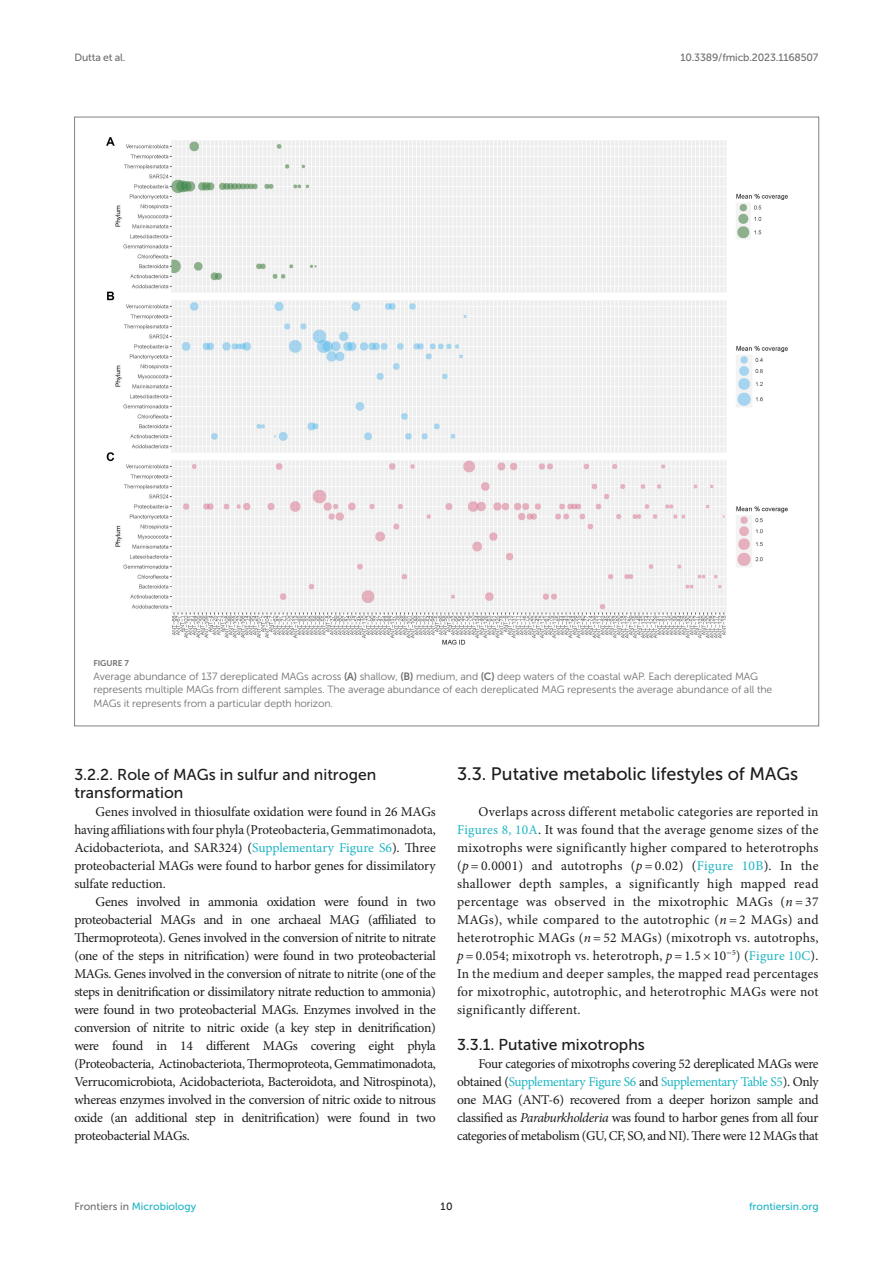
<style>
.page{position:relative;width:893px;height:1263px;background:#fff}
.page>*{position:absolute;margin:0;border:0;box-sizing:border-box;transform-origin:0 0}
.HEAD_2{font:18px "Museo Sans 500";color:#1b1c1b}
.HEAD_3{font:15.75px/18px "Museo Sans 500";color:#1b1c1b}
.TEXT_FLUSH{font:13.5px/18px "Minion Pro";letter-spacing:-.01em;color:#1b1c1b;text-align:justify}
.TEXT{font:13.5px/18px "Minion Pro";letter-spacing:-.025em;color:#1b1c1b;text-align:justify}
.FIG_LEG{font:10.5px/13.5px "Museo Sans 300";letter-spacing:-.01em;color:#706f70}
.t1{font:10.5px "Museo Sans 500";color:#1db5c3}
.t2{font:10.5px "Museo Sans 500";letter-spacing:-.015em;color:#706f70}
.t3{font:10.5px "Museo Sans 500";color:#1b1c1b}
.FIG_HD{font:8.25px "Museo Sans 700";letter-spacing:-.01em;color:#706f70}
.s1{font-family:"Museo Sans 700"}
.s2{color:#1db5c3}
.s3{font-style:italic}
.s4{color:#706f70}
</style>
<div class="page">
<img style="left:106px;top:137px;width:682px;height:508px">
<p class="t2" style="left:74px;top:51px;width:53px">Dutta et al.</p>
<p class="t2" style="left:680px;top:51px;width:140px">10.3389/fmicb.2023.1168507</p>
<p class="FIG_HD" style="left:94px;top:659px;width:37px">FIGURE 7</p>
<p class="FIG_LEG" style="left:94px;top:670px;width:680px">Average abundance of 137 dereplicated MAGs across <span class="s1">(A)</span> shallow, <span class="s1">(B)</span> medium, and <span class="s1">(C)</span> deep waters of the coastal wAP. Each dereplicated MAG represents multiple MAGs from different samples. The average abundance of each dereplicated MAG represents the average abundance of all the<br>MAGs it represents from a particular depth horizon.</p>
<p class="HEAD_3" style="left:74px;top:766px;width:303px">3.2.2. Role of MAGs in sulfur and nitrogen transformation</p>
<p class="TEXT_FLUSH" style="left:74px;top:803px;width:363px;text-indent:21px">Genes involved in thiosulfate oxidation were found in 26 MAGs having affiliations with four phyla (Proteobacteria, Gemmatimonadota, Acidobacteriota, and SAR324) (<span class="s2">Supplementary Figure S6</span>). Three proteobacterial MAGs were found to harbor genes for dissimilatory sulfate reduction.</p>
<p class="TEXT" style="left:74px;top:893px;width:363px;text-indent:21px">Genes involved in ammonia oxidation were found in two proteobacterial MAGs and in one archaeal MAG (affiliated to Thermoproteota). Genes involved in the conversion of nitrite to nitrate (one of the steps in nitrification) were found in two proteobacterial MAGs. Genes involved in the conversion of nitrate to nitrite (one of the steps in denitrification or dissimilatory nitrate reduction to ammonia) were found in two proteobacterial MAGs. Enzymes involved in the conversion of nitrite to nitric oxide (a key step in denitrification) were found in 14 different MAGs covering eight phyla (Proteobacteria, Actinobacteriota, Thermoproteota, Gemmatimonadota, Verrucomicrobiota, Acidobacteriota, Bacteroidota, and Nitrospinota), whereas enzymes involved in the conversion of nitric oxide to nitrous oxide (an additional step in denitrification) were found in two proteobacterial MAGs.</p>
<p class="HEAD_2" style="left:457px;top:764px;width:343px">3.3. Putative metabolic lifestyles of MAGs</p>
<p class="TEXT_FLUSH" style="left:457px;top:803px;width:363px;text-indent:21px">Overlaps across different metabolic categories are reported in <span class="s2">Figures 8, 10A</span>. It was found that the average genome sizes of the mixotrophs were significantly higher compared to heterotrophs (<span class="s3">p</span> = 0.0001) and autotrophs (<span class="s3">p</span> = 0.02) (<span class="s2">Figure 10B</span>). In the shallower depth samples, a significantly high mapped read percentage was observed in the mixotrophic MAGs (<span class="s3">n</span> = 37<br>MAGs), while compared to the autotrophic (<span class="s3">n</span> = 2 MAGs) and heterotrophic MAGs (<span class="s3">n</span> = 52 MAGs) (mixotroph vs. autotrophs, <span class="s3">p</span> = 0.054; mixotroph vs. heterotroph, <span class="s3">p</span> = 1.5 × 10<sup>−</sup><sup>5</sup>) (<span class="s2">Figure 10C</span>).<br>In the medium and deeper samples, the mapped read percentages for mixotrophic, autotrophic, and heterotrophic MAGs were not significantly different.</p>
<p class="HEAD_3" style="left:457px;top:1036px;width:189px">3.3.1. Putative mixotrophs</p>
<p class="TEXT_FLUSH" style="left:457px;top:1055px;width:363px;text-indent:21px">Four categories of mixotrophs covering 52 dereplicated MAGs were obtained (<span class="s2">Supplementary Figure S6</span> and <span class="s2">Supplementary Table S5</span>). Only one MAG (ANT-6) recovered from a deeper horizon sample and classified as <span class="s3">Paraburkholderia</span> was found to harbor genes from all four categories of metabolism (GU, CF, SO, and NI). There were 12 MAGs that</p>
<p class="t1" style="left:74px;top:1200px;width:123px"><span class="s4">Frontiers in</span> Microbiology</p>
<p class="t3" style="left:440px;top:1200px;width:14px">10</p>
<p class="t1" style="left:749px;top:1200px;width:71px">frontiersin.org</p>
</div>
